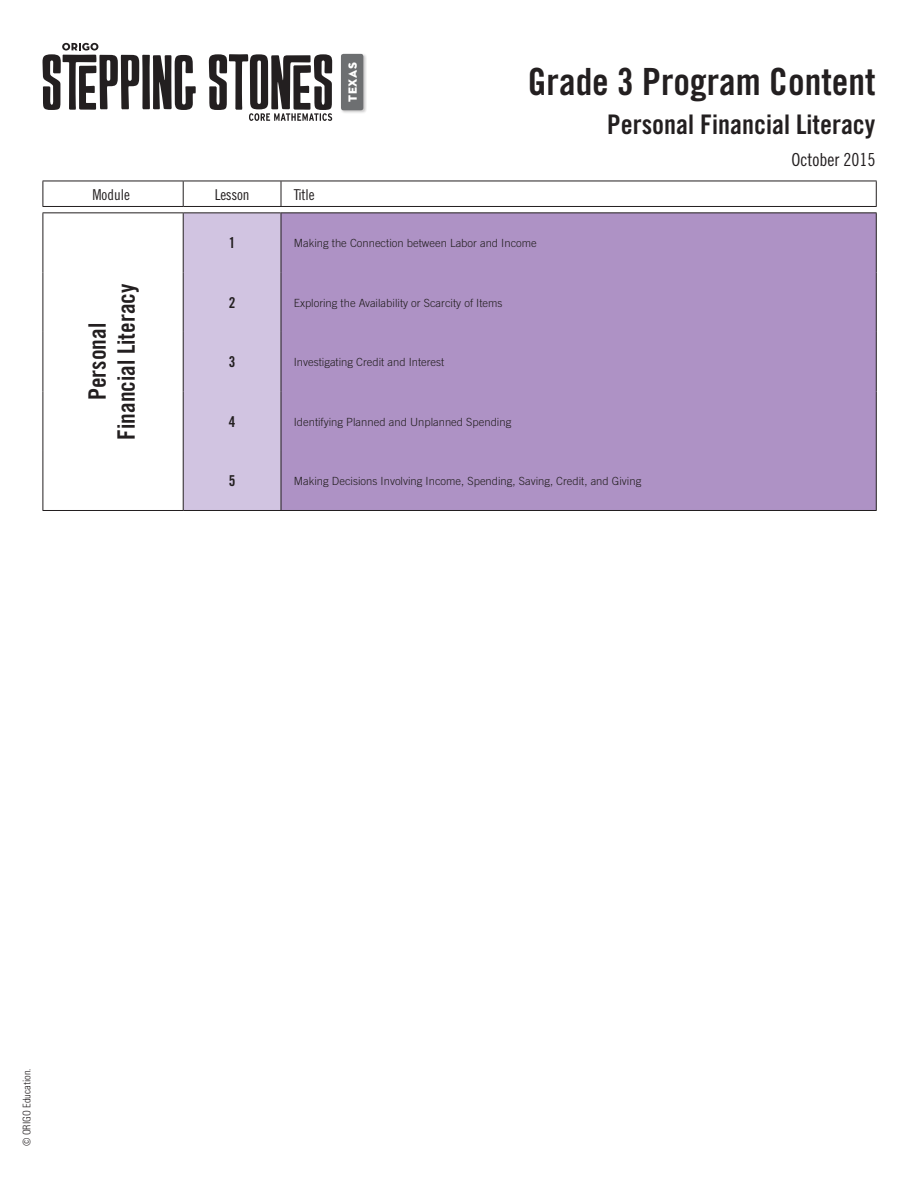
<style>
.page{position:relative;width:918px;height:1188px;background:#fff}
.page>*{position:absolute;margin:0;border:0;box-sizing:border-box;transform-origin:0 0}
.t1{font:37.5px "Trade Gothic Bold Cond Twenty";color:#231f20}
.t2{font:27px "Trade Gothic Bold Cond Twenty";color:#231f20}
.t3{font:24px/28.8px "Trade Gothic Bold Cond Twenty";color:#231f20;text-align:center}
.t4{font:18px "Trade Gothic Cond Eighteen";color:#231f20}
.t5{font:15px "Trade Gothic Cond Eighteen";letter-spacing:-.015em;color:#231f20}
.t6{font:15px "Trade Gothic Bold Cond Twenty";color:#231f20}
.t7{font:12px "Neutraface 2 Display Titling";letter-spacing:.035em;color:#fff}
.t8{font:300 11.25px "Trade Gothic";color:#231f20}
.t9{font:300 condensed 10.5px "Univers";color:#231f20}
</style>
<div class="page">
<svg style="left:43px;top:43px;width:153px;height:67px"></svg>
<svg style="left:209px;top:54px;width:123px;height:67px"></svg>
<div style="left:340px;top:53px;width:27px;height:61px;background:#231f20;opacity:.25"></div>
<div style="left:341px;top:54px;width:22px;height:56px;background:#6d6f71;border-radius:2px"></div>
<div style="left:184px;top:213px;width:97px;height:297px;background:#d1c4e1"></div>
<div style="left:282px;top:213px;width:594px;height:297px;background:#ae92c5"></div>
<hr style="left:43px;top:181px;width:140px;height:1px;background:#231f20">
<svg style="left:43px;top:181px;width:1px;height:25px"></svg>
<hr style="left:43px;top:206px;width:140px;height:1px;background:#231f20">
<hr style="left:43px;top:212px;width:140px;height:1px;background:#231f20">
<hr style="left:43px;top:213px;width:1px;height:59px;background:#231f20">
<hr style="left:43px;top:272px;width:1px;height:60px;background:#231f20">
<hr style="left:43px;top:332px;width:1px;height:59px;background:#231f20">
<hr style="left:43px;top:391px;width:1px;height:60px;background:#231f20">
<hr style="left:43px;top:451px;width:1px;height:59px;background:#231f20">
<hr style="left:43px;top:510px;width:140px;height:1px;background:#231f20">
<hr style="left:183px;top:181px;width:98px;height:1px;background:#231f20">
<hr style="left:183px;top:206px;width:98px;height:1px;background:#231f20">
<hr style="left:183px;top:212px;width:98px;height:1px;background:#231f20">
<svg style="left:183px;top:181px;width:1px;height:25px"></svg>
<hr style="left:183px;top:213px;width:1px;height:59px;background:#231f20">
<hr style="left:183px;top:272px;width:1px;height:60px;background:#231f20">
<hr style="left:183px;top:332px;width:1px;height:59px;background:#231f20">
<hr style="left:183px;top:391px;width:1px;height:60px;background:#231f20">
<hr style="left:183px;top:451px;width:1px;height:59px;background:#231f20">
<svg style="left:876px;top:182px;width:1px;height:24px"></svg>
<hr style="left:183px;top:510px;width:98px;height:1px;background:#231f20">
<hr style="left:281px;top:181px;width:596px;height:1px;background:#231f20">
<hr style="left:281px;top:206px;width:596px;height:1px;background:#231f20">
<svg style="left:281px;top:181px;width:1px;height:25px"></svg>
<hr style="left:281px;top:213px;width:1px;height:59px;background:#231f20">
<hr style="left:281px;top:272px;width:1px;height:60px;background:#231f20">
<hr style="left:281px;top:332px;width:1px;height:59px;background:#231f20">
<hr style="left:281px;top:391px;width:1px;height:60px;background:#231f20">
<hr style="left:281px;top:451px;width:1px;height:59px;background:#231f20">
<hr style="left:876px;top:213px;width:1px;height:59px;background:#231f20">
<hr style="left:876px;top:272px;width:1px;height:60px;background:#231f20">
<hr style="left:876px;top:332px;width:1px;height:59px;background:#231f20">
<hr style="left:876px;top:391px;width:1px;height:60px;background:#231f20">
<hr style="left:876px;top:451px;width:1px;height:59px;background:#231f20">
<hr style="left:281px;top:212px;width:596px;height:1px;background:#231f20">
<hr style="left:281px;top:510px;width:596px;height:1px;background:#231f20">
<p class="t7" style="left:345px;top:102px;width:41px;rotate:-90deg">TEXAS</p>
<h3 class="t5" style="left:92px;top:185px;width:39px">Module</h3>
<h3 class="t5" style="left:215px;top:185px;width:36px">Lesson</h3>
<h3 class="t5" style="left:294px;top:185px;width:22px">Title</h3>
<h1 class="t1" style="left:528px;top:59px;width:349px">Grade 3 Program Content</h1>
<h2 class="t2" style="left:607px;top:108px;width:270px">Personal Financial Literacy</h2>
<h3 class="t4" style="left:792px;top:149px;width:85px">October 2015</h3>
<h3 class="t3" style="left:83px;top:440px;width:157px;rotate:-90deg">Personal<br>Financial Literacy</h3>
<h3 class="t6" style="left:229px;top:234px;width:8px">1</h3>
<p class="t8" style="left:294px;top:236px;width:245px">Making the Connection between Labor and Income</p>
<h3 class="t6" style="left:229px;top:293px;width:8px">2</h3>
<p class="t8" style="left:294px;top:296px;width:210px">Exploring the Availability or Scarcity of Items</p>
<h3 class="t6" style="left:229px;top:353px;width:8px">3</h3>
<p class="t8" style="left:294px;top:355px;width:152px">Investigating Credit and Interest</p>
<h3 class="t6" style="left:229px;top:412px;width:8px">4</h3>
<p class="t8" style="left:294px;top:415px;width:219px">Identifying Planned and Unplanned Spending</p>
<h3 class="t6" style="left:229px;top:472px;width:8px">5</h3>
<p class="t8" style="left:294px;top:474px;width:349px">Making Decisions Involving Income, Spending, Saving, Credit, and Giving</p>
<p class="t9" style="left:20px;top:1146px;width:79px;rotate:-90deg">© ORIGO Education.</p>
</div>
